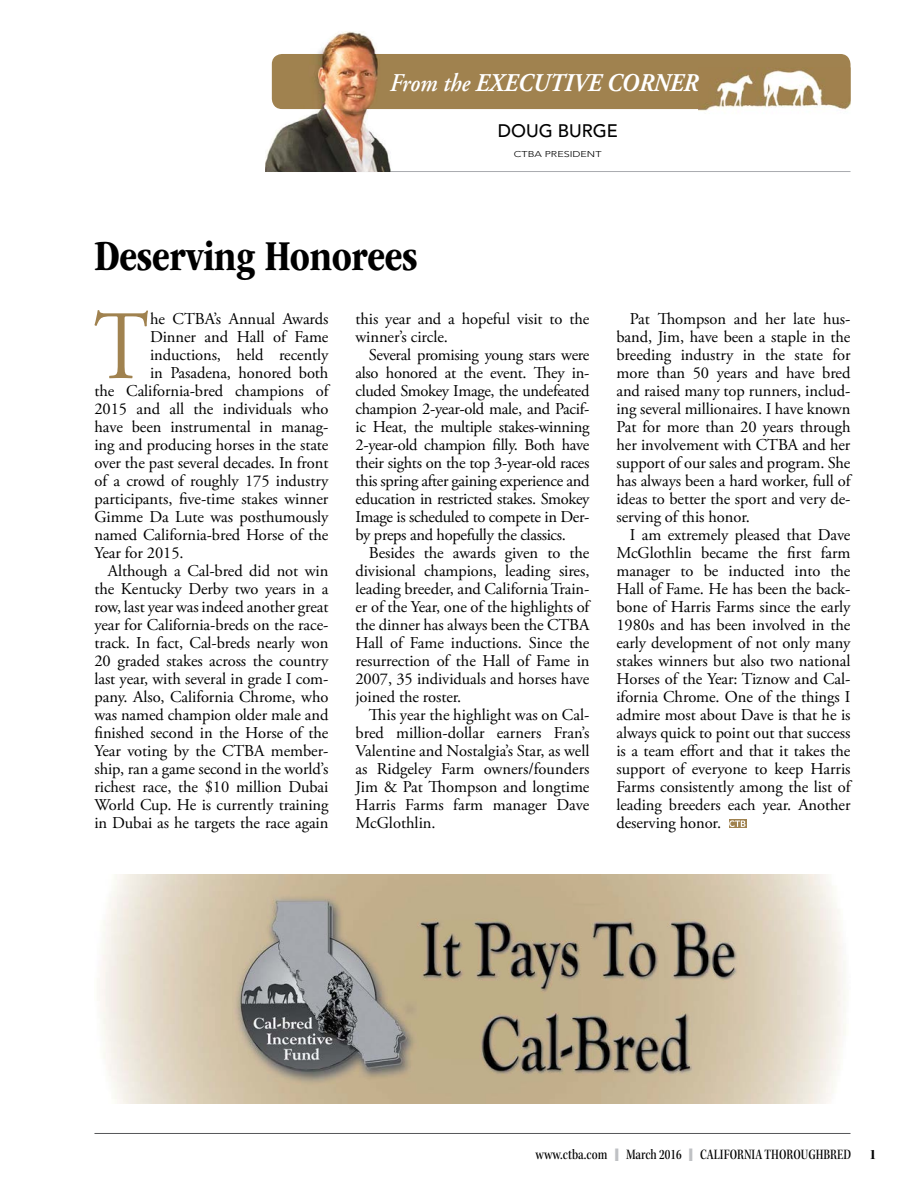
<style>
.page{position:relative;width:918px;height:1188px;background:#fff}
.page>*{position:absolute;margin:0;border:0;box-sizing:border-box;transform-origin:0 0}
.t1{font:97.95px "Adobe Garamond Pro";color:#a0824f;scale:.85 1}
.t2{font:700 condensed 44.1px "ITC Garamond Std";letter-spacing:-.01em;color:#000;scale:.95 1}
.t3{font:italic 700 25.5px "Adobe Garamond Pro";color:#fff;scale:.9 1}
.t4{font:500 18px "Avenir LT Std";color:#000}
.t5{font:16.5px "Adobe Garamond Pro";letter-spacing:-.005em;color:#000}
.t6{font:15px "Kepler Std Medium Cn Subh";color:#000}
.t7{font:300 8.4px "Avenir LT Std";color:#000;scale:1.29 1}
.s1{font-weight:600}
.s2{color:#bfc1c4}
.s3{font-family:"Kepler Std Black Cn Subh"}
</style>
<div class="page">
<div style="left:272px;top:54px;width:579px;height:55px;background:#a0824f;border-radius:10px"></div>
<hr style="left:265px;top:171px;width:586px;height:1px;background:#a9acb0">
<img style="left:698px;top:67px;width:153px;height:44px">
<img style="left:265px;top:109px;width:127px;height:63px">
<img style="left:318px;top:31px;width:58px;height:23px">
<svg style="left:299px;top:109px;width:5px;height:3px"></svg>
<img style="left:315px;top:54px;width:63px;height:55px">
<div style="left:729px;top:819px;width:18px;height:9px;background:#a0824f"></div>
<svg style="left:729px;top:820px;width:17px;height:7px"></svg>
<hr style="left:94px;top:1133px;width:757px;height:1px;background:#555759">
<img style="left:232px;top:894px;width:188px;height:192px">
<img style="left:479px;top:1011px;width:216px;height:65px">
<img style="left:667px;top:918px;width:73px;height:65px">
<img style="left:417px;top:918px;width:49px;height:65px">
<img style="left:589px;top:918px;width:71px;height:65px">
<img style="left:472px;top:918px;width:110px;height:75px">
<p class="t3" style="left:390px;top:67px;width:344px"><span class="s1">From the</span> EXECUTIVE CORNER</p>
<p class="t2" style="left:94px;top:239px;width:342px">Deserving Honorees</p>
<p class="t4" style="left:498px;top:120px;width:122px">DOUG BURGE</p>
<p class="t7" style="left:514px;top:149px;width:69px">CTBA PRESIDENT</p>
<p class="t1" style="left:94px;top:308px;width:66px">T</p>
<p class="t5" style="left:150px;top:312px;width:180px">he CTBA’s Annual Awards</p>
<p class="t5" style="left:150px;top:330px;width:180px">Dinner and Hall of Fame</p>
<p class="t5" style="left:150px;top:348px;width:180px">inductions, held recently</p>
<p class="t5" style="left:150px;top:366px;width:180px">in Pasadena, honored both</p>
<p class="t5" style="left:94px;top:384px;width:235px">the California-bred champions of</p>
<p class="t5" style="left:94px;top:402px;width:236px">2015 and all the individuals who</p>
<p class="t5" style="left:94px;top:420px;width:235px">have been instrumental in manag-</p>
<p class="t5" style="left:94px;top:438px;width:235px">ing and producing horses in the state</p>
<p class="t5" style="left:94px;top:456px;width:236px">over the past several decades. In front</p>
<p class="t5" style="left:94px;top:474px;width:236px">of a crowd of roughly 175 industry</p>
<p class="t5" style="left:94px;top:492px;width:235px">participants, fve-time stakes winner</p>
<p class="t5" style="left:94px;top:510px;width:236px">Gimme Da Lute was posthumously</p>
<p class="t5" style="left:94px;top:528px;width:236px">named California-bred Horse of the</p>
<p class="t5" style="left:94px;top:546px;width:91px">Year for 2015.</p>
<p class="t5" style="left:108px;top:564px;width:222px">Although a Cal-bred did not win</p>
<p class="t5" style="left:94px;top:582px;width:236px">the Kentucky Derby two years in a</p>
<p class="t5" style="left:94px;top:600px;width:236px">row, last year was indeed another great</p>
<p class="t5" style="left:94px;top:618px;width:235px">year for California-breds on the race-</p>
<p class="t5" style="left:94px;top:636px;width:236px">track. In fact, Cal-breds nearly won</p>
<p class="t5" style="left:94px;top:654px;width:236px">20 graded stakes across the country</p>
<p class="t5" style="left:94px;top:672px;width:236px">last year, with several in grade I com-</p>
<p class="t5" style="left:94px;top:690px;width:236px">pany. Also, California Chrome, who</p>
<p class="t5" style="left:94px;top:708px;width:235px">was named champion older male and</p>
<p class="t5" style="left:94px;top:726px;width:235px">fnished second in the Horse of the</p>
<p class="t5" style="left:94px;top:744px;width:235px">Year voting by the CTBA member-</p>
<p class="t5" style="left:94px;top:762px;width:235px">ship, ran a game second in the world’s</p>
<p class="t5" style="left:94px;top:780px;width:236px">richest race, the $10 million Dubai</p>
<p class="t5" style="left:94px;top:798px;width:236px">World Cup. He is currently training</p>
<p class="t5" style="left:94px;top:816px;width:235px">in Dubai as he targets the race again</p>
<p class="t5" style="left:355px;top:312px;width:236px">this year and a hopeful visit to the</p>
<p class="t5" style="left:355px;top:330px;width:94px">winner’s circle.</p>
<p class="t5" style="left:369px;top:348px;width:222px">Several promising young stars were</p>
<p class="t5" style="left:355px;top:366px;width:236px">also honored at the event. Tey in-</p>
<p class="t5" style="left:355px;top:384px;width:236px">cluded Smokey Image, the undefeated</p>
<p class="t5" style="left:355px;top:402px;width:236px">champion 2-year-old male, and Pacif-</p>
<p class="t5" style="left:355px;top:420px;width:236px">ic Heat, the multiple stakes-winning</p>
<p class="t5" style="left:355px;top:438px;width:236px">2-year-old champion flly. Both have</p>
<p class="t5" style="left:355px;top:456px;width:236px">their sights on the top 3-year-old races</p>
<p class="t5" style="left:355px;top:474px;width:235px">this spring after gaining experience and</p>
<p class="t5" style="left:355px;top:492px;width:236px">education in restricted stakes. Smokey</p>
<p class="t5" style="left:355px;top:510px;width:236px">Image is scheduled to compete in Der-</p>
<p class="t5" style="left:355px;top:528px;width:212px">by preps and hopefully the classics.</p>
<p class="t5" style="left:369px;top:546px;width:222px">Besides the awards given to the</p>
<p class="t5" style="left:355px;top:564px;width:236px">divisional champions, leading sires,</p>
<p class="t5" style="left:355px;top:582px;width:236px">leading breeder, and California Train-</p>
<p class="t5" style="left:355px;top:600px;width:235px">er of the Year, one of the highlights of</p>
<p class="t5" style="left:355px;top:618px;width:236px">the dinner has always been the CTBA</p>
<p class="t5" style="left:355px;top:636px;width:235px">Hall of Fame inductions. Since the</p>
<p class="t5" style="left:355px;top:654px;width:236px">resurrection of the Hall of Fame in</p>
<p class="t5" style="left:355px;top:672px;width:235px">2007, 35 individuals and horses have</p>
<p class="t5" style="left:355px;top:690px;width:107px">joined the roster.</p>
<p class="t5" style="left:369px;top:708px;width:222px">Tis year the highlight was on Cal-</p>
<p class="t5" style="left:355px;top:726px;width:236px">bred million-dollar earners Fran’s</p>
<p class="t5" style="left:355px;top:744px;width:236px">Valentine and Nostalgia’s Star, as well</p>
<p class="t5" style="left:355px;top:762px;width:236px">as Ridgeley Farm owners/founders</p>
<p class="t5" style="left:355px;top:780px;width:236px">Jim &amp; Pat Tompson and longtime</p>
<p class="t5" style="left:355px;top:798px;width:236px">Harris Farms farm manager Dave</p>
<p class="t5" style="left:355px;top:816px;width:82px">McGlothlin.</p>
<p class="t5" style="left:630px;top:312px;width:222px">Pat Tompson and her late hus-</p>
<p class="t5" style="left:616px;top:330px;width:236px">band, Jim, have been a staple in the</p>
<p class="t5" style="left:616px;top:348px;width:236px">breeding industry in the state for</p>
<p class="t5" style="left:616px;top:366px;width:236px">more than 50 years and have bred</p>
<p class="t5" style="left:616px;top:384px;width:235px">and raised many top runners, includ-</p>
<p class="t5" style="left:616px;top:402px;width:235px">ing several millionaires. I have known</p>
<p class="t5" style="left:616px;top:420px;width:236px">Pat for more than 20 years through</p>
<p class="t5" style="left:616px;top:438px;width:235px">her involvement with CTBA and her</p>
<p class="t5" style="left:616px;top:456px;width:236px">support of our sales and program. She</p>
<p class="t5" style="left:616px;top:474px;width:235px">has always been a hard worker, full of</p>
<p class="t5" style="left:616px;top:492px;width:236px">ideas to better the sport and very de-</p>
<p class="t5" style="left:616px;top:510px;width:135px">serving of this honor.</p>
<p class="t5" style="left:630px;top:528px;width:222px">I am extremely pleased that Dave</p>
<p class="t5" style="left:616px;top:546px;width:235px">McGlothlin became the frst farm</p>
<p class="t5" style="left:616px;top:564px;width:235px">manager to be inducted into the</p>
<p class="t5" style="left:616px;top:582px;width:235px">Hall of Fame. He has been the back-</p>
<p class="t5" style="left:616px;top:600px;width:236px">bone of Harris Farms since the early</p>
<p class="t5" style="left:616px;top:618px;width:236px">1980s and has been involved in the</p>
<p class="t5" style="left:616px;top:636px;width:236px">early development of not only many</p>
<p class="t5" style="left:616px;top:654px;width:235px">stakes winners but also two national</p>
<p class="t5" style="left:616px;top:672px;width:235px">Horses of the Year: Tiznow and Cal-</p>
<p class="t5" style="left:616px;top:690px;width:236px">ifornia Chrome. One of the things I</p>
<p class="t5" style="left:616px;top:708px;width:236px">admire most about Dave is that he is</p>
<p class="t5" style="left:616px;top:726px;width:236px">always quick to point out that success</p>
<p class="t5" style="left:616px;top:744px;width:236px">is a team efort and that it takes the</p>
<p class="t5" style="left:616px;top:762px;width:236px">support of everyone to keep Harris</p>
<p class="t5" style="left:616px;top:780px;width:235px">Farms consistently among the list of</p>
<p class="t5" style="left:616px;top:798px;width:235px">leading breeders each year. Another</p>
<p class="t5" style="left:616px;top:816px;width:106px">deserving honor.</p>
<p class="t6" style="left:536px;top:1145px;width:342px">www.ctba.com <span class="s2">❙</span> March 2016 <span class="s2">❙</span> CALIFORNIA THOROUGHBRED <span class="s3">1</span></p>
</div>
